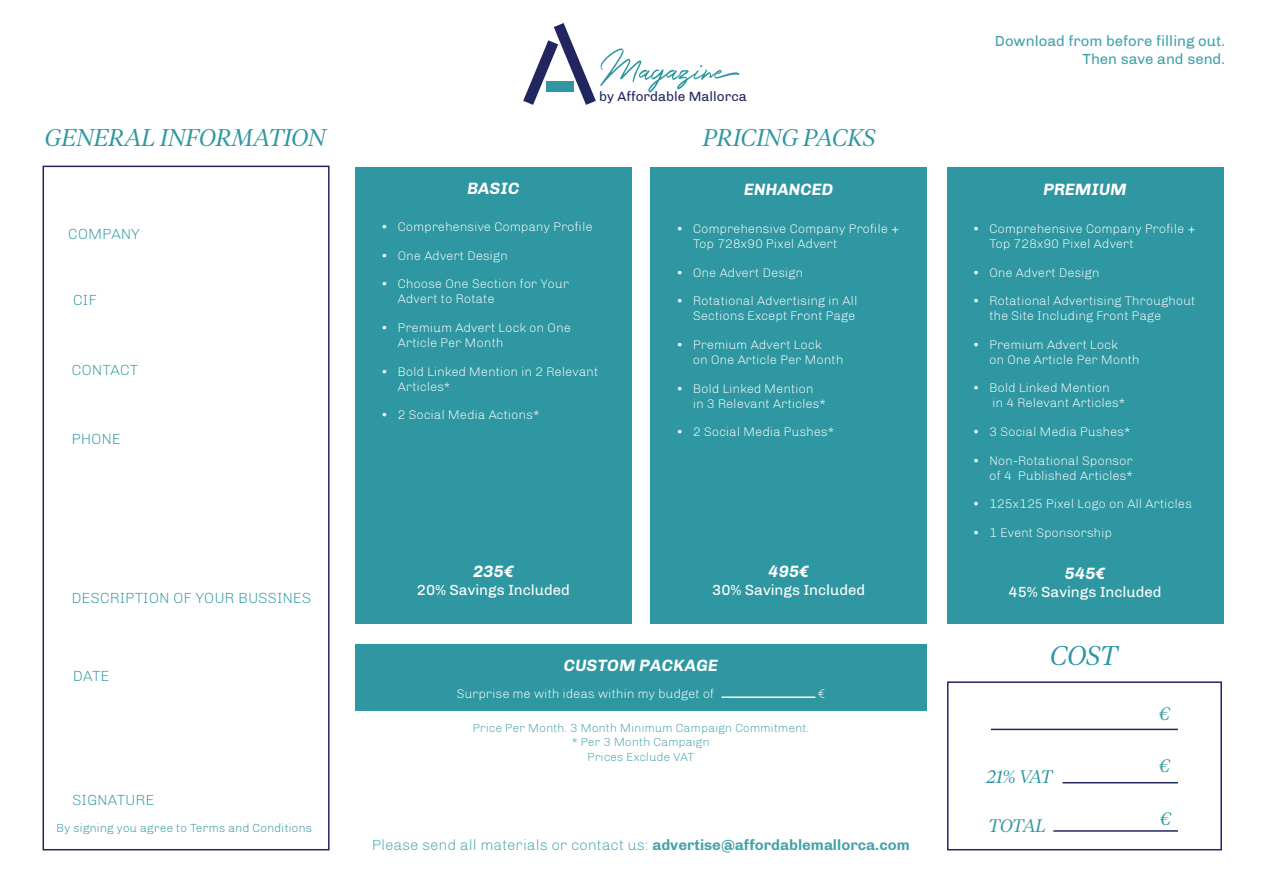
<style>
.page{position:relative;width:1263px;height:893px;background:#fff}
.page>*{position:absolute;margin:0;border:0;box-sizing:border-box;transform-origin:0 0}
.t1{font:italic 300 27px "Tiempos Headline";color:#2e97a1}
.t2{font:italic 300 24px "Tiempos Headline";color:#2e97a1}
.t3{font:italic 300 18px "Tiempos Headline";letter-spacing:-.015em;color:#2e97a1}
.t4{font:italic 700 16.8px "Chivo";color:#fff}
.t5{font:300 15px "Chivo";color:#43a2ab}
.t6{font:300 15px "Chivo";color:#2e97a1}
.t7{font:15px "Chivo";color:#fff}
.t8{font:15px/18px "Chivo";color:#43a2ab;text-align:right}
.t9{font:13.65px "Chivo";color:#222660}
.t10{font:300 12.75px/15px "Chivo";color:#fff}
.t11{font:300 12px/14.4px "Chivo";color:#43a2ab;text-align:center}
.t12{font:300 12px "Chivo";color:#2e97a1}
.s1{font-weight:700}
</style>
<div class="page">
<div style="left:355px;top:644px;width:572px;height:67px;background:#2e97a1"></div>
<div style="left:43px;top:166px;width:287px;height:684px;border:2px solid #222660"></div>
<svg style="left:523px;top:23px;width:216px;height:82px"></svg>
<div style="left:546px;top:81px;width:27px;height:11px;background:#2e97a1"></div>
<div style="left:947px;top:681px;width:275px;height:169px;border:2px solid #222660"></div>
<hr style="left:991px;top:729px;width:187px;height:1px;background:#222660">
<hr style="left:1062px;top:782px;width:116px;height:1px;background:#222660">
<hr style="left:1053px;top:830px;width:125px;height:2px;background:#222660">
<div style="left:355px;top:167px;width:277px;height:456px;background:#2e97a1"></div>
<div style="left:651px;top:167px;width:276px;height:456px;background:#2e97a1"></div>
<div style="left:947px;top:167px;width:276px;height:456px;background:#2e97a1"></div>
<hr style="left:722px;top:696px;width:93px;height:2px;background:#fff">
<h2 class="t2" style="left:45px;top:121px;width:282px">GENERAL INFORMATION</h2>
<p class="t6" style="left:68px;top:225px;width:73px">COMPANY</p>
<p class="t6" style="left:73px;top:291px;width:25px">CIF</p>
<p class="t6" style="left:72px;top:361px;width:68px">CONTACT</p>
<p class="t6" style="left:72px;top:430px;width:51px">PHONE</p>
<p class="t9" style="left:599px;top:88px;width:149px">by Affordable Mallorca</p>
<h3 class="t4" style="left:467px;top:178px;width:54px">BASIC</h3>
<p class="t10" style="left:381px;top:219px;width:214px">• Comprehensive Company Profile</p>
<p class="t10" style="left:381px;top:248px;width:129px">• One Advert Design</p>
<p class="t10" style="left:398px;top:277px;width:173px;text-indent:-17px">• Choose One Section for Your<br>Advert to Rotate</p>
<p class="t10" style="left:398px;top:320px;width:175px;text-indent:-17px">• Premium Advert Lock on One<br>Article Per Month</p>
<p class="t10" style="left:398px;top:364px;width:202px;text-indent:-17px">• Bold Linked Mention in 2 Relevant<br>Articles*</p>
<p class="t10" style="left:381px;top:408px;width:160px">• 2 Social Media Actions*</p>
<h2 class="t2" style="left:703px;top:121px;width:174px">PRICING PACKS</h2>
<h3 class="t4" style="left:744px;top:180px;width:91px">ENHANCED</h3>
<p class="t10" style="left:693px;top:221px;width:208px;text-indent:-17px">• Comprehensive Company Profile +<br>Top 728x90 Pixel Advert</p>
<p class="t10" style="left:676px;top:265px;width:129px">• One Advert Design</p>
<p class="t10" style="left:676px;top:293px;width:183px;text-align:right">• Rotational Advertising in All<br>Sections Except Front Page</p>
<p class="t10" style="left:693px;top:337px;width:152px;text-indent:-17px">• Premium Advert Lock<br>on One Article Per Month</p>
<p class="t10" style="left:693px;top:381px;width:134px;text-indent:-17px">• Bold Linked Mention in 3 Relevant Articles*</p>
<p class="t10" style="left:676px;top:424px;width:159px">• 2 Social Media Pushes*</p>
<p class="t6" style="left:72px;top:589px;width:241px">DESCRIPTION OF YOUR BUSSINES</p>
<p class="t6" style="left:73px;top:667px;width:38px">DATE</p>
<p class="t6" style="left:72px;top:791px;width:84px">SIGNATURE</p>
<p class="t12" style="left:57px;top:821px;width:257px">By signing you agree to Terms and Conditions</p>
<h3 class="t4" style="left:473px;top:562px;width:42px">235€</h3>
<p class="t7" style="left:417px;top:581px;width:155px">20% Savings Included</p>
<h3 class="t4" style="left:768px;top:561px;width:42px">495€</h3>
<p class="t7" style="left:712px;top:581px;width:155px">30% Savings Included</p>
<h3 class="t4" style="left:564px;top:655px;width:156px">CUSTOM PACKAGE</h3>
<p class="t10" style="left:457px;top:687px;width:259px">Surprise me with ideas within my budget of</p>
<p class="t10" style="left:818px;top:686px;width:9px">€</p>
<p class="t11" style="left:473px;top:721px;width:338px">Price Per Month. 3 Month Minimum Campaign Commitment. * Per 3 Month Campaign<br>Prices Exclude VAT</p>
<p class="t5" style="left:372px;top:837px;width:539px">Please send all materials or contact us: <span class="s1">advertise@affordablemallorca.com</span></p>
<p class="t8" style="left:995px;top:32px;width:232px">Download from before filling out.<br>Then save and send.</p>
<h3 class="t4" style="left:1043px;top:180px;width:85px">PREMIUM</h3>
<p class="t10" style="left:989px;top:221px;width:208px;text-indent:-17px">• Comprehensive Company Profile +<br>Top 728x90 Pixel Advert</p>
<p class="t10" style="left:972px;top:265px;width:129px">• One Advert Design</p>
<p class="t10" style="left:989px;top:293px;width:208px;text-indent:-17px">• Rotational Advertising Throughout the Site Including Front Page</p>
<p class="t10" style="left:989px;top:337px;width:152px;text-indent:-17px">• Premium Advert Lock<br>on One Article Per Month</p>
<p class="t10" style="left:992px;top:381px;width:134px;text-indent:-20px">• Bold Linked Mention<br>in 4 Relevant Articles*</p>
<p class="t10" style="left:972px;top:424px;width:159px">• 3 Social Media Pushes*</p>
<p class="t10" style="left:972px;top:453px;width:162px;text-align:right">• Non-Rotational Sponsor of 4 Published Articles*</p>
<p class="t10" style="left:972px;top:496px;width:221px">• 125x125 Pixel Logo on All Articles</p>
<p class="t10" style="left:972px;top:525px;width:141px">• 1 Event Sponsorship</p>
<h3 class="t4" style="left:1065px;top:563px;width:42px">545€</h3>
<p class="t7" style="left:1008px;top:583px;width:155px">45% Savings Included</p>
<h1 class="t1" style="left:1050px;top:637px;width:69px">COST</h1>
<h3 class="t3" style="left:986px;top:765px;width:68px">21% VAT</h3>
<h3 class="t3" style="left:988px;top:813px;width:59px">TOTAL</h3>
<h3 class="t3" style="left:1159px;top:701px;width:13px">€</h3>
<h3 class="t3" style="left:1159px;top:753px;width:13px">€</h3>
<h3 class="t3" style="left:1160px;top:806px;width:13px">€</h3>
</div>
